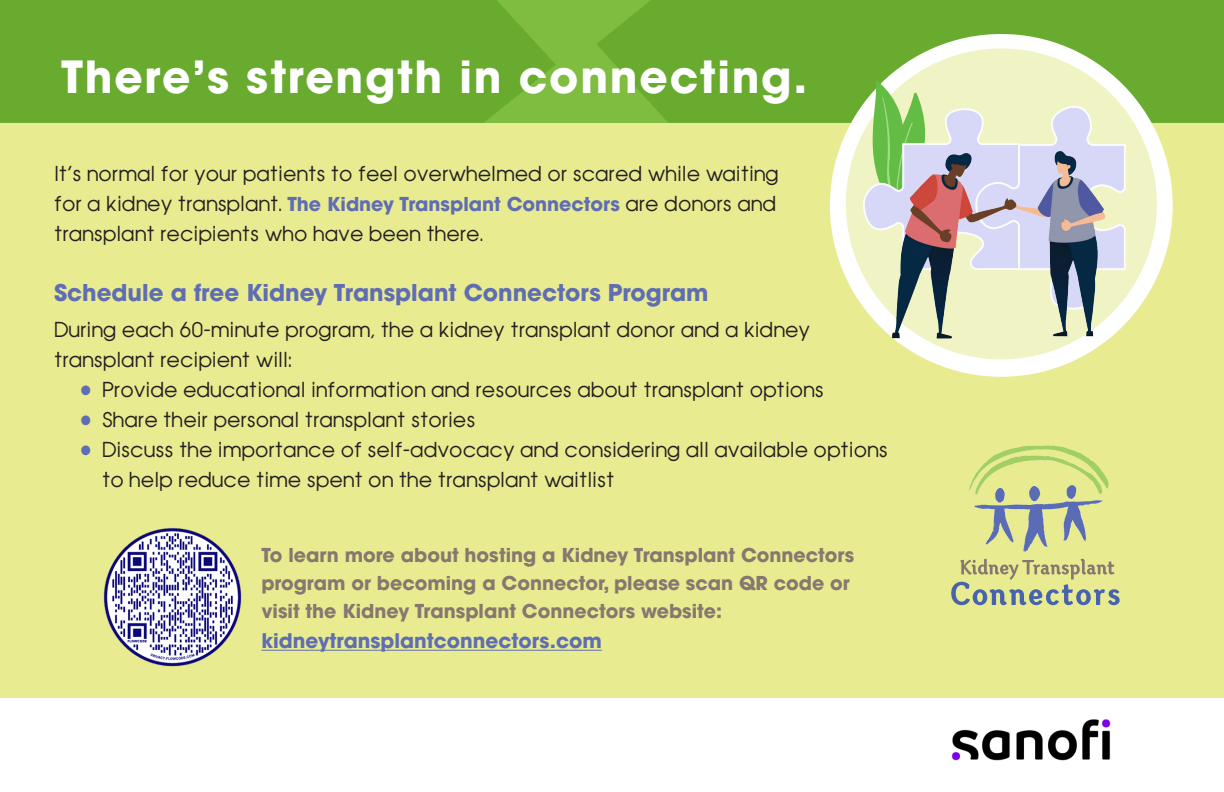
<style>
.page{position:relative;width:1224px;height:792px;background:#fff}
.page>*{position:absolute;margin:0;border:0;box-sizing:border-box;transform-origin:0 0}
.t1{font:700 44px "Avant Garde LT";letter-spacing:.04em;color:#fff}
.t2{font:700 23px "Avant Garde LT";color:#5f6db4}
.t3{font:700 20px "Avant Garde LT";color:#5f6db4}
.t4{font:19px/30px "Avant Garde";color:#231f20}
.t5{font:700 19px/28px "Avant Garde LT";color:#867770}
.s1{font-family:"Avant Garde LT";font-weight:700;color:#5f6db4}
.s2{font-size:23px;color:#5f6db4}
</style>
<div class="page">
<div style="left:0;top:123px;width:1224px;height:575px;background:#e8eb8f"></div>
<div style="left:0;top:0;width:1224px;height:123px;background:#7fbd41"></div>
<svg style="left:597px;top:0;width:627px;height:123px;fill:#68ab2f"></svg>
<div style="left:0;top:0;width:556px;height:123px;background:#68ab2f"></div>
<hr style="left:261px;top:650px;width:341px;height:1px;background:#5f6db4">
<div style="left:830px;top:34px;width:343px;height:343px;background:#fff;border-radius:50%"></div>
<div style="left:846px;top:48px;width:311px;height:311px;background:#f0f3c3;border-radius:50%"></div>
<svg style="left:859px;top:80px;width:268px;height:34px"></svg>
<img style="left:859px;top:114px;width:285px;height:263px">
<svg style="left:951px;top:559px;width:169px;height:46px"></svg>
<svg style="left:969px;top:445px;width:140px;height:107px"></svg>
<img style="left:922px;top:692px;width:218px;height:69px">
<img style="left:101px;top:526px;width:143px;height:142px">
<p class="t1" style="left:61px;top:48px;width:748px">There’s strength in connecting.</p>
<p class="t4" style="left:54px;top:158px;width:726px">It’s normal for your patients to feel overwhelmed or scared while waiting for a kidney transplant. <span class="s1">The Kidney Transplant Connectors</span> are donors and transplant recipients who have been there.</p>
<p class="t2" style="left:54px;top:277px;width:656px">Schedule a free Kidney Transplant Connectors Program</p>
<p class="t4" style="left:54px;top:314px;width:758px">During each 60-minute program, the a kidney transplant donor and a kidney transplant recipient will:</p>
<p class="t4" style="left:80px;top:374px;width:745px"><span class="s2">•</span> Provide educational information and resources about transplant options</p>
<p class="t4" style="left:80px;top:404px;width:397px"><span class="s2">•</span> Share their personal transplant stories</p>
<p class="t4" style="left:102px;top:434px;width:787px;text-indent:-22px"><span class="s2">•</span> Discuss the importance of self-advocacy and considering all available options to help reduce time spent on the transplant waitlist</p>
<p class="t5" style="left:261px;top:541px;width:594px">To learn more about hosting a Kidney Transplant Connectors program or becoming a Connector, please scan QR code or</p>
<p class="t5" style="left:261px;top:597px;width:462px">visit the Kidney Transplant Connectors website:</p>
<p class="t3" style="left:261px;top:628px;width:342px">kidneytransplantconnectors.com</p>
</div>
